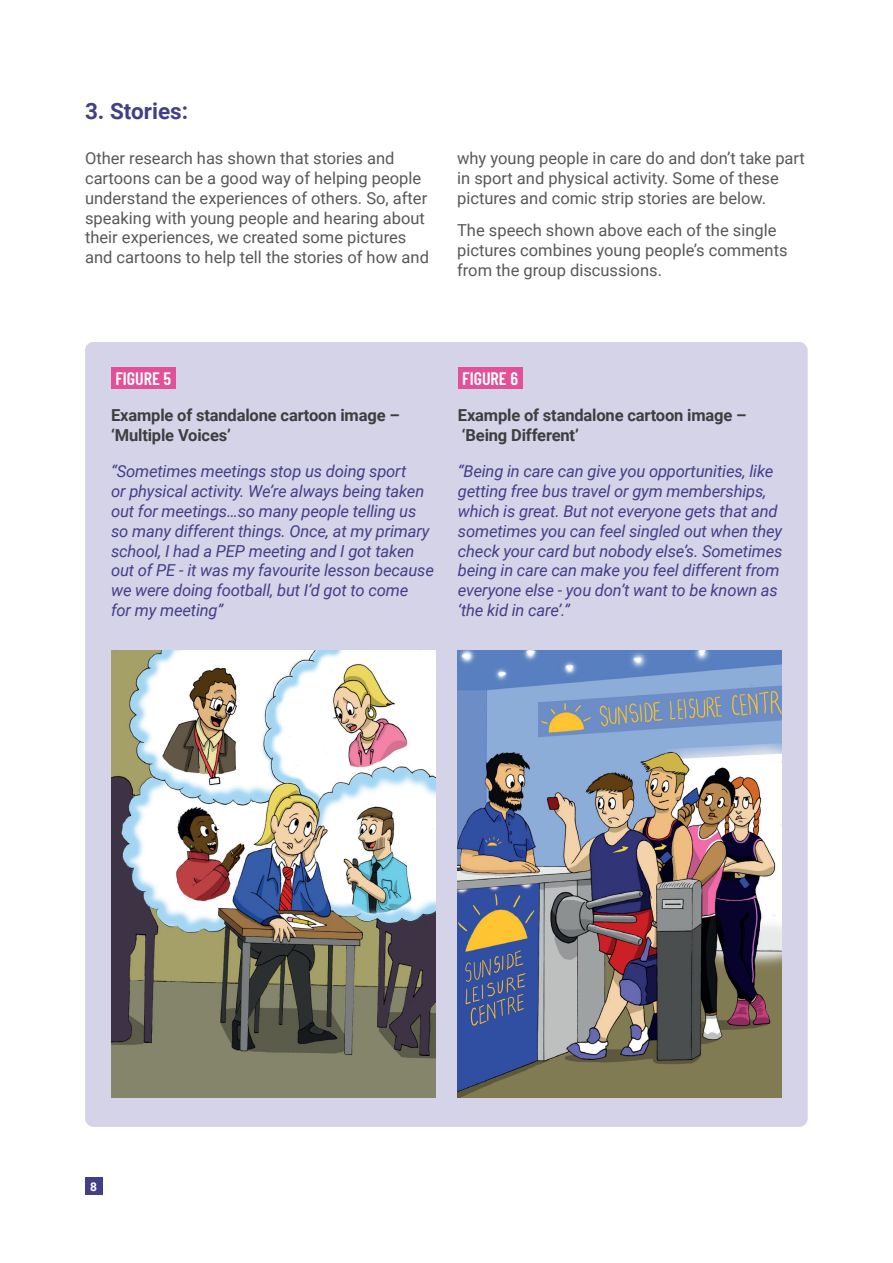
<style>
.page{position:relative;width:893px;height:1263px;background:#fff}
.page>*{position:absolute;margin:0;border:0;box-sizing:border-box;transform-origin:0 0}
.t1{font:700 22.5px "Roboto";color:#443e88}
.t2{font:600 18px "Barlow Condensed";color:#fff}
.t3{font:italic 16.5px/19.8px "Roboto";letter-spacing:-.01em;color:#443e88}
.t4{font:16.5px/19.8px "Roboto";color:#57585a}
.t5{font:700 16.5px/19.8px "Roboto";letter-spacing:-.01em;color:#3e3e3f}
.t6{font:700 12px "Roboto";color:#fff}
</style>
<div class="page">
<div style="left:85px;top:342px;width:723px;height:785px;background:#d5d3e7;border-radius:9px"></div>
<img style="left:111px;top:650px;width:325px;height:448px">
<img style="left:457px;top:650px;width:325px;height:448px">
<div style="left:111px;top:368px;width:64px;height:21px;background:#e25098"></div>
<div style="left:458px;top:368px;width:64px;height:21px;background:#e25098"></div>
<div style="left:85px;top:1178px;width:17px;height:17px;background:#443e88"></div>
<h1 class="t1" style="left:85px;top:95px;width:105px">3. Stories:</h1>
<p class="t4" style="left:85px;top:148px;width:345px">Other research has shown that stories and cartoons can be a good way of helping people understand the experiences of others. So, after speaking with young people and hearing about their experiences, we created some pictures and cartoons to help tell the stories of how and</p>
<p class="t4" style="left:457px;top:148px;width:349px">why young people in care do and don’t take part in sport and physical activity. Some of these pictures and comic strip stories are below.</p>
<p class="t4" style="left:457px;top:220px;width:332px">The speech shown above each of the single pictures combines young people’s comments from the group discussions.</p>
<p class="t2" style="left:115px;top:365px;width:57px">FIGURE 5</p>
<p class="t5" style="left:111px;top:404px;width:290px">Example of standalone cartoon image – ‘Multiple Voices’</p>
<p class="t3" style="left:111px;top:461px;width:324px">“Sometimes meetings stop us doing sport<br>or physical activity. We’re always being taken out for meetings…so many people telling us so many different things. Once, at my primary school, I had a PEP meeting and I got taken out of PE - it was my favourite lesson because we were doing football, but I’d got to come<br>for my meeting”</p>
<p class="t2" style="left:462px;top:365px;width:57px">FIGURE 6</p>
<p class="t5" style="left:458px;top:404px;width:290px">Example of standalone cartoon image – ‘Being Different’</p>
<p class="t3" style="left:458px;top:461px;width:326px">“Being in care can give you opportunities, like getting free bus travel or gym memberships, which is great. But not everyone gets that and sometimes you can feel singled out when they check your card but nobody else’s. Sometimes being in care can make you feel different from everyone else - you don’t want to be known as ‘the kid in care’.”</p>
<p class="t6" style="left:90px;top:1178px;width:8px">8</p>
</div>
